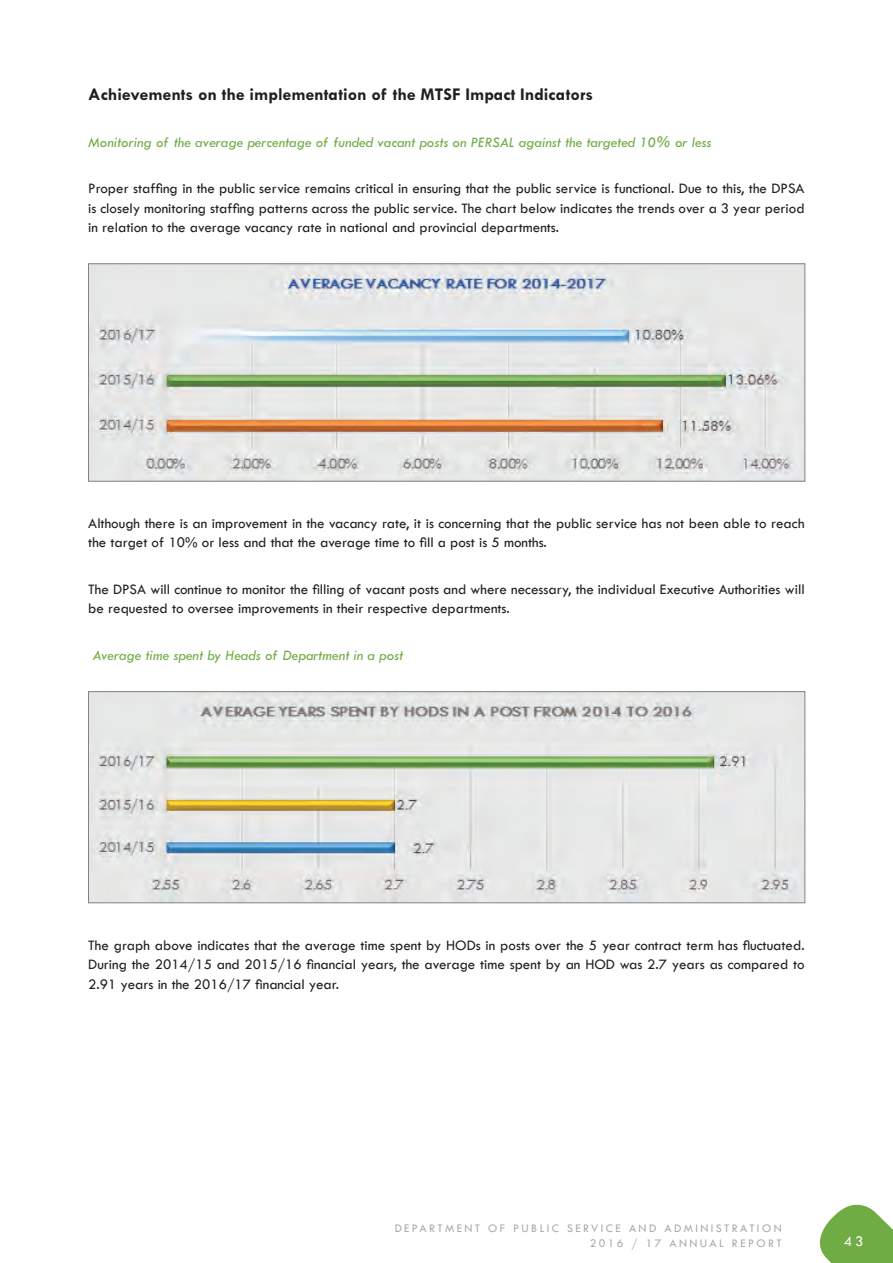
<style>
.page{position:relative;width:893px;height:1263px;background:#fff}
.page>*{position:absolute;margin:0;border:0;box-sizing:border-box;transform-origin:0 0}
.t1{font:700 18px "Tw Cen MT Std";color:#231f20}
.t2{font:15px/19.5px "Tw Cen";color:#231f20;text-align:justify}
.t3{font:italic 15px "Tw Cen MT Std";color:#6fac44}
.t4{font:15px "Tw Cen";color:#fff}
.t5{font:12px/15px "Tw Cen";letter-spacing:.2em;color:#a8a9ad;text-align:right}
</style>
<div class="page">
<img style="left:90px;top:266px;width:713px;height:213px">
<img style="left:90px;top:693px;width:713px;height:208px">
<div style="left:88px;top:691px;width:717px;height:212px;border:1px solid #808285"></div>
<svg style="left:819px;top:1204px;width:74px;height:59px"></svg>
<p class="t1" style="left:88px;top:85px;width:506px">Achievements on the implementation of the MTSF Impact Indicators</p>
<p class="t3" style="left:88px;top:134px;width:625px">Monitoring of the average percentage of funded vacant posts on PERSAL against the targeted 10% or less</p>
<p class="t2" style="left:88px;top:179px;width:718px">Proper staffing in the public service remains critical in ensuring that the public service is functional. Due to this, the DPSA is closely monitoring staffing patterns across the public service. The chart below indicates the trends over a 3 year period in relation to the average vacancy rate in national and provincial departments.</p>
<p class="t2" style="left:88px;top:513px;width:718px">Although there is an improvement in the vacancy rate, it is concerning that the public service has not been able to reach the target of 10% or less and that the average time to fill a post is 5 months.</p>
<p class="t2" style="left:88px;top:579px;width:718px">The DPSA will continue to monitor the filling of vacant posts and where necessary, the individual Executive Authorities will be requested to oversee improvements in their respective departments.</p>
<p class="t3" style="left:92px;top:647px;width:312px">Average time spent by Heads of Department in a post</p>
<p class="t2" style="left:88px;top:935px;width:718px">The graph above indicates that the average time spent by HODs in posts over the 5 year contract term has fluctuated.<br>During the 2014/15 and 2015/16 financial years, the average time spent by an HOD was 2.7 years as compared to 2.91 years in the 2016/17 financial year.</p>
<p class="t5" style="left:395px;top:1220px;width:389px">DEPARTMENT OF PUBLIC SERVICE AND ADMINISTRATION<br>2016 / 17 ANNUAL REPORT</p>
<p class="t4" style="left:844px;top:1233px;width:21px">43</p>
</div>
